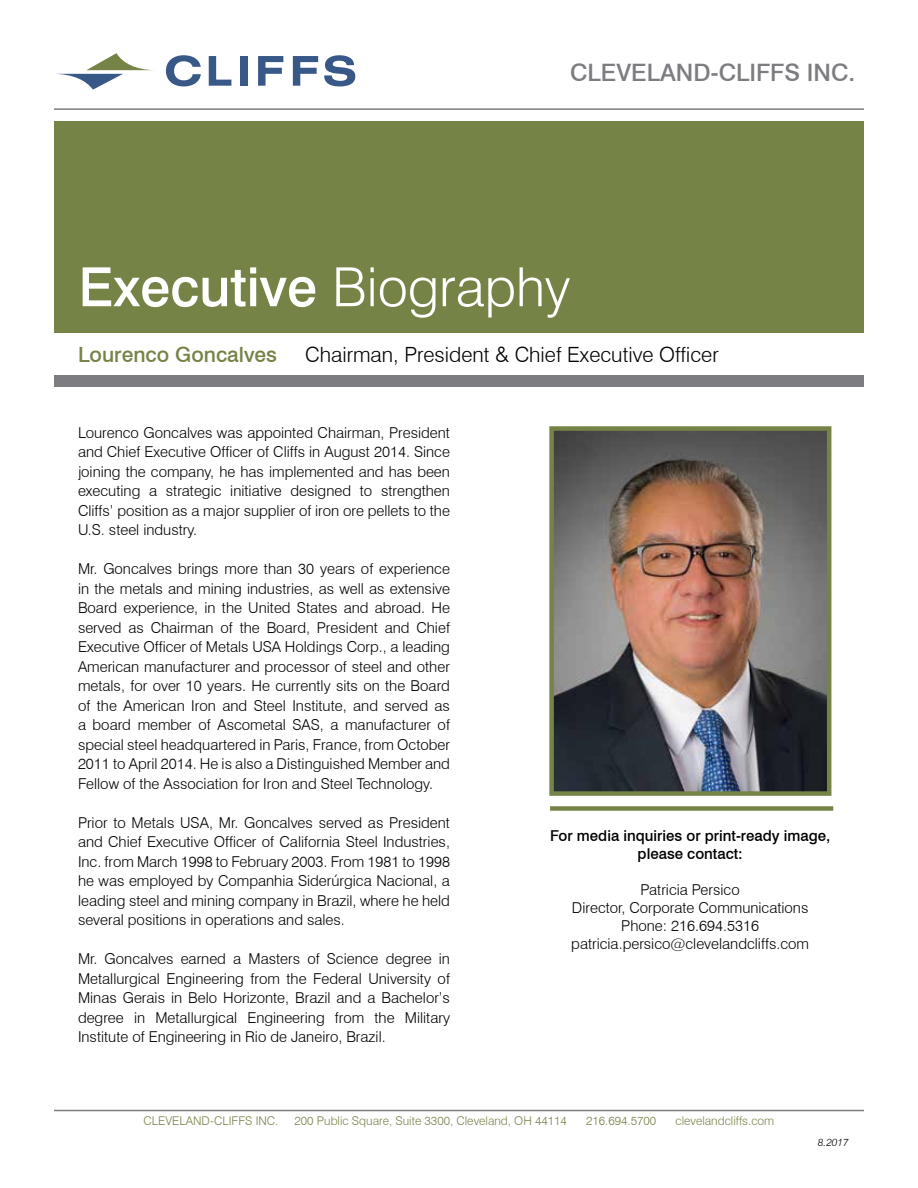
<style>
.page{position:relative;width:918px;height:1188px;background:#fff}
.page>*{position:absolute;margin:0;border:0;box-sizing:border-box;transform-origin:0 0}
.t1{font:500 54px "Swiss 721 BT";color:#fff}
.t2{font:500 24px "Swiss 721 BT";color:#7c7c81}
.t3{font:300 21px "Swiss 721 BT";color:#000}
.t4{font:500 21px "Swiss 721 BT";color:#768347}
.t5{font:300 15px/19.5px "Swiss 721 BT";color:#000;text-align:justify}
.t6{font:500 15px/18px "Swiss 721 BT";color:#000;text-align:center}
.t7{font:300 12px "Swiss 721 BT";color:#768347}
.t8{font:italic 300 10.5px "Swiss 721 BT";color:#000}
.s1{font-weight:300}
</style>
<div class="page">
<svg style="left:166px;top:55px;width:35px;height:31px"></svg>
<svg style="left:209px;top:56px;width:22px;height:30px"></svg>
<div style="left:240px;top:56px;width:7px;height:30px;background:#385988"></div>
<svg style="left:258px;top:56px;width:25px;height:30px"></svg>
<svg style="left:293px;top:56px;width:25px;height:30px"></svg>
<svg style="left:324px;top:55px;width:31px;height:31px"></svg>
<svg style="left:56px;top:53px;width:97px;height:37px"></svg>
<hr style="left:54px;top:108px;width:810px;height:2px;background:#7c7c81">
<div style="left:54px;top:121px;width:810px;height:212px;background:#768347"></div>
<div style="left:54px;top:375px;width:810px;height:12px;background:#7c7c81"></div>
<div style="left:550px;top:806px;width:283px;height:5px;background:#768347"></div>
<hr style="left:54px;top:1110px;width:810px;height:1px;background:#7c7c81">
<img style="left:554px;top:431px;width:272px;height:360px">
<div style="left:549px;top:426px;width:282px;height:370px;border:4px solid #768347"></div>
<h2 class="t2" style="left:570px;top:57px;width:286px">CLEVELAND-CLIFFS INC.</h2>
<h1 class="t1" style="left:79px;top:254px;width:493px">Executive <span class="s1">Biography</span></h1>
<h3 class="t4" style="left:78px;top:342px;width:201px">Lourenco Goncalves</h3>
<h3 class="t3" style="left:305px;top:342px;width:415px">Chairman, President &amp; Chief Executive Officer</h3>
<p class="t5" style="left:78px;top:422px;width:374px">Lourenco Goncalves was appointed Chairman, President and Chief Executive Officer of Cliffs in August 2014. Since joining the company, he has implemented and has been executing a strategic initiative designed to strengthen Cliffs’ position as a major supplier of iron ore pellets to the U.S. steel industry.</p>
<p class="t5" style="left:78px;top:559px;width:374px">Mr. Goncalves brings more than 30 years of experience in the metals and mining industries, as well as extensive Board experience, in the United States and abroad. He served as Chairman of the Board, President and Chief Executive Officer of Metals USA Holdings Corp., a leading American manufacturer and processor of steel and other metals, for over 10 years. He currently sits on the Board of the American Iron and Steel Institute, and served as a board member of Ascometal SAS, a manufacturer of special steel headquartered in Paris, France, from October 2011 to April 2014. He is also a Distinguished Member and Fellow of the Association for Iron and Steel Technology.</p>
<p class="t5" style="left:78px;top:812px;width:374px">Prior to Metals USA, Mr. Goncalves served as President and Chief Executive Officer of California Steel Industries, Inc. from March 1998 to February 2003. From 1981 to 1998 he was employed by Companhia Siderúrgica Nacional, a leading steel and mining company in Brazil, where he held several positions in operations and sales.</p>
<p class="t5" style="left:78px;top:949px;width:373px">Mr. Goncalves earned a Masters of Science degree in Metallurgical Engineering from the Federal University of Minas Gerais in Belo Horizonte, Brazil and a Bachelor’s degree in Metallurgical Engineering from the Military Institute of Engineering in Rio de Janeiro, Brazil.</p>
<p class="t6" style="left:550px;top:826px;width:282px">For media inquiries or print-ready image, please contact:</p>
<p class="t5" style="left:571px;top:880px;width:239px;line-height:18px;text-align:center">Patricia Persico<br>Director, Corporate Communications<br>Phone: 216.694.5316 patricia.persico@clevelandcliffs.com</p>
<p class="t7" style="left:144px;top:1113px;width:136px">CLEVELAND-CLIFFS INC.</p>
<p class="t7" style="left:294px;top:1113px;width:274px">200 Public Square, Suite 3300, Cleveland, OH 44114</p>
<p class="t7" style="left:586px;top:1113px;width:72px">216.694.5700</p>
<p class="t7" style="left:675px;top:1113px;width:100px">clevelandcliffs.com</p>
<p class="t8" style="left:818px;top:1136px;width:32px">8.2017</p>
</div>
